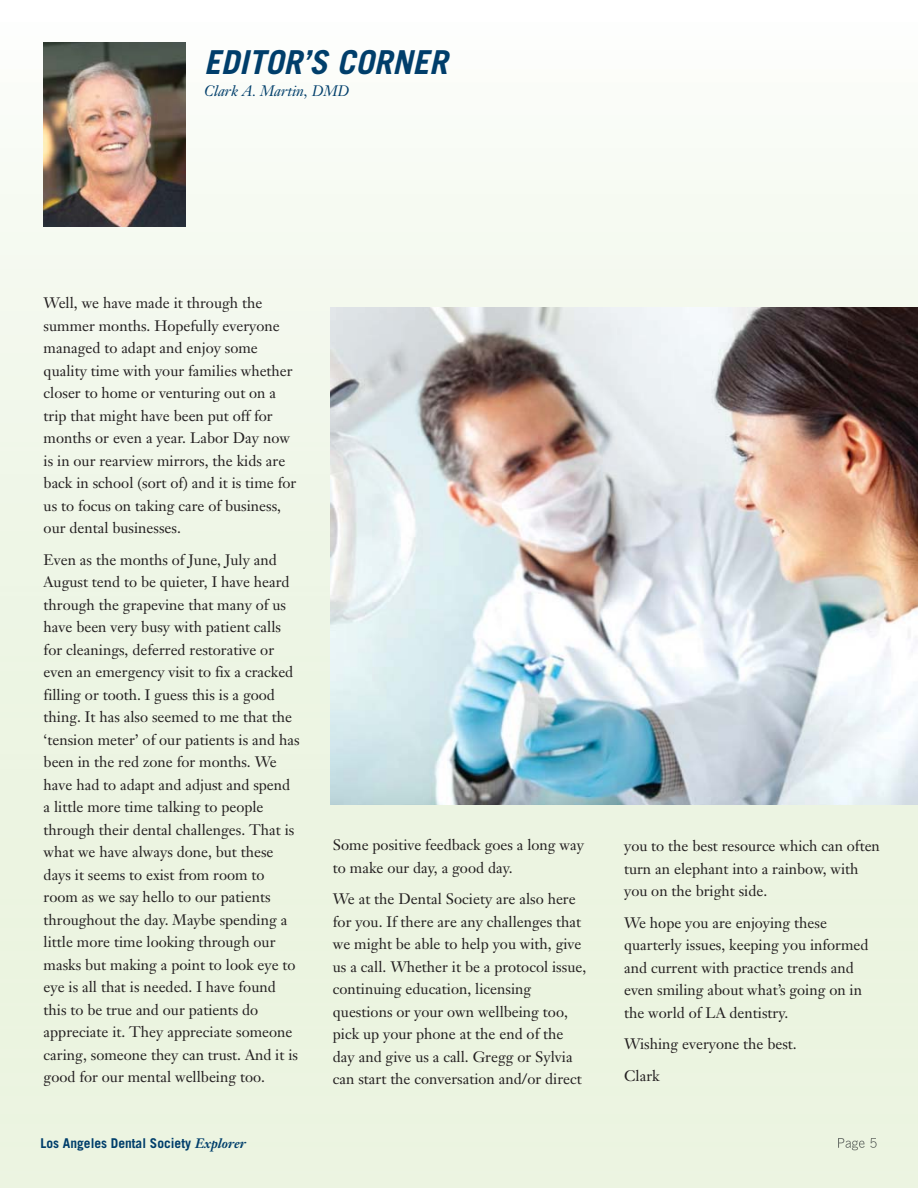
<style>
.page{position:relative;width:918px;height:1188px;background:#fff}
.page>*{position:absolute;margin:0;border:0;box-sizing:border-box;transform-origin:0 0}
.t1{font:italic 700 33px "Trade Gothic";color:#003e6b}
.t2{font:15px/22.5px "Janson Text";color:#231f20}
.t3{font:italic 15px "Janson Text";color:#003e6b}
.t4{font:700 13.5px "Trade Gothic";color:#003e6b}
.s1{font-family:"Janson Text";font-style:italic}
</style>
<div class="page">
<img style="left:0;top:42px;width:918px;height:1146px">
<img style="left:44px;top:42px;width:141px;height:185px">
<img style="left:331px;top:307px;width:587px;height:498px">
<img style="left:838px;top:1138px;width:27px;height:12px">
<svg style="left:870px;top:1138px;width:7px;height:10px"></svg>
<h1 class="t1" style="left:204px;top:50px;width:252px">EDITOR’S CORNER</h1>
<p class="t3" style="left:204px;top:86px;width:147px">Clark A. Martin, DMD</p>
<p class="t2" style="left:44px;top:293px;width:254px">Well, we have made it through the summer months. Hopefully everyone managed to adapt and enjoy some quality time with your families whether closer to home or venturing out on a trip that might have been put off for months or even a year. Labor Day now is in our rearview mirrors, the kids are back in school (sort of) and it is time for us to focus on taking care of business, our dental businesses.</p>
<p class="t2" style="left:44px;top:550px;width:257px">Even as the months of June, July and August tend to be quieter, I have heard through the grapevine that many of us have been very busy with patient calls for cleanings, deferred restorative or even an emergency visit to fix a cracked filling or tooth. I guess this is a good thing. It has also seemed to me that the ‘tension meter’ of our patients is and has been in the red zone for months. We have had to adapt and adjust and spend a little more time talking to people through their dental challenges. That is what we have always done, but these days it seems to exist from room to room as we say hello to our patients throughout the day. Maybe spending a little more time looking through our masks but making a point to look eye to eye is all that is needed. I have found this to be true and our patients do appreciate it. They appreciate someone caring, someone they can trust. And it is good for our mental wellbeing too.</p>
<p class="t4" style="left:40px;top:1138px;width:207px">Los Angeles Dental Society <span class="s1">Explorer</span></p>
<p class="t2" style="left:333px;top:835px;width:253px">Some positive feedback goes a long way to make our day, a good day.</p>
<p class="t2" style="left:333px;top:889px;width:255px">We at the Dental Society are also here for you. If there are any challenges that we might be able to help you with, give us a call. Whether it be a protocol issue, continuing education, licensing questions or your own wellbeing too, pick up your phone at the end of the day and give us a call. Gregg or Sylvia can start the conversation and/or direct</p>
<p class="t2" style="left:624px;top:836px;width:257px">you to the best resource which can often turn an elephant into a rainbow, with you on the bright side.</p>
<p class="t2" style="left:624px;top:913px;width:246px">We hope you are enjoying these quarterly issues, keeping you informed and current with practice trends and even smiling about what’s going on in the world of LA dentistry.</p>
<p class="t2" style="left:624px;top:1030px;width:174px;line-height:31.5px">Wishing everyone the best.<br>Clark</p>
</div>
